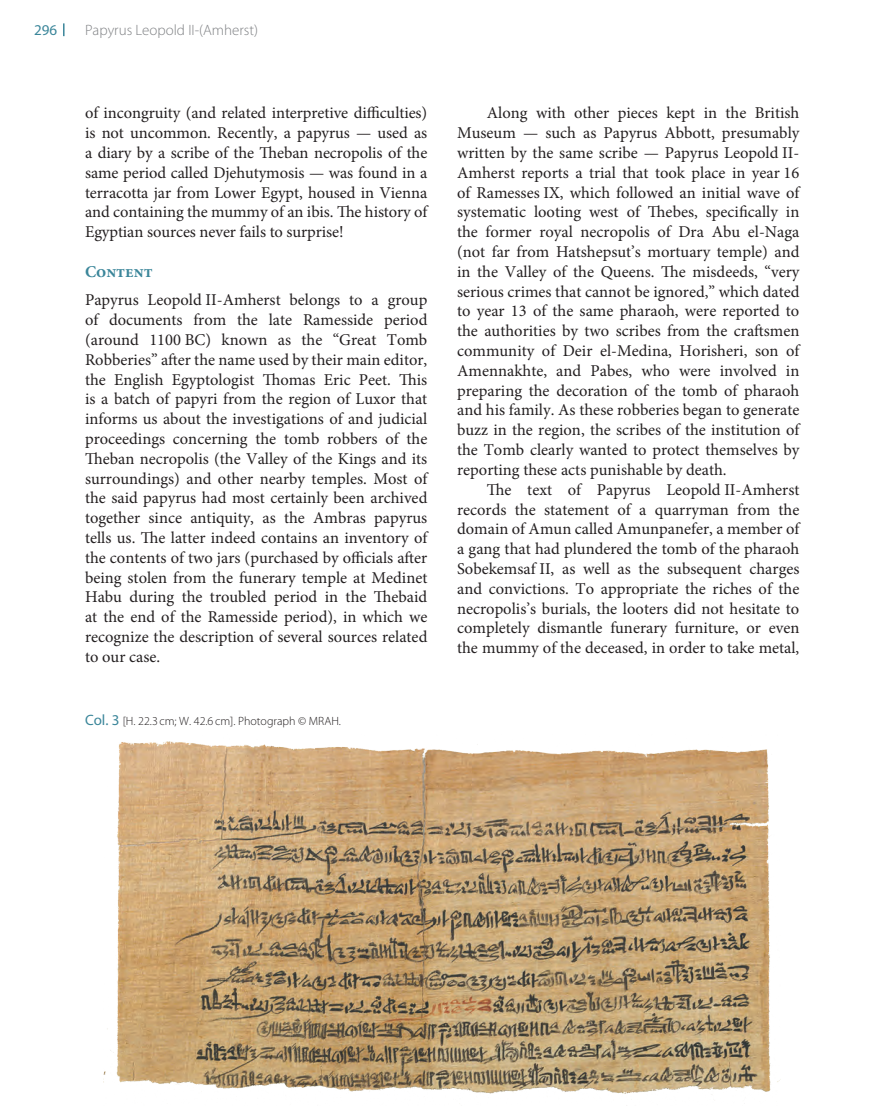
<style>
.page{position:relative;width:893px;height:1106px;background:#fff}
.page>*{position:absolute;margin:0;border:0;box-sizing:border-box;transform-origin:0 0}
.t1{font:16.5px/19.8px "Minion Pro";letter-spacing:.07em;color:#231f20;text-align:justify}
.t2{font:16.5px/19.8px "Minion Pro";color:#231f20}
.t3{font:700 16.5px "Minion Pro";color:#3b869a}
.t4{font:300 15px "Myriad Pro";color:#808285}
.t5{font:15px "Myriad Pro";color:#3b869a}
.t6{font:300 12px "Myriad Pro";color:#231f20}
.s1{font-weight:400;font-size:15px;color:#3b869a}
</style>
<div class="page">
<img style="left:104px;top:741px;width:677px;height:354px">
<svg style="left:63px;top:23px;width:2px;height:13px"></svg>
<p class="t5" style="left:34px;top:20px;width:25px">296</p>
<p class="t4" style="left:85px;top:21px;width:175px">Papyrus Leopold II-(Amherst)</p>
<p class="t1" style="left:85px;top:103px;width:345px">of incongruity (and related interpretive difficulties) is not uncommon. Recently, a papyrus — used as a diary by a scribe of the Theban necropolis of the same period called Djehutymosis — was found in a terracotta jar from Lower Egypt, housed in Vienna and containing the mummy of an ibis. The history of Egyptian sources never fails to surprise!</p>
<p class="t3" style="left:85px;top:260px;width:69px">Content</p>
<p class="t2" style="left:85px;top:290px;width:345px">Papyrus Leopold II-Amherst belongs to a group of documents from the late Ramesside period (around 1100 BC) known as the “Great Tomb Robberies” after the name used by their main editor, the English Egyptologist Thomas Eric Peet. This is a batch of papyri from the region of Luxor that informs us about the investigations of and judicial proceedings concerning the tomb robbers of the Theban necropolis (the Valley of the Kings and its surroundings) and other nearby temples. Most of the said papyrus had most certainly been archived together since antiquity, as the Ambras papyrus tells us. The latter indeed contains an inventory of the contents of two jars (purchased by officials after being stolen from the funerary temple at Medinet Habu during the troubled period in the Thebaid at the end of the Ramesside period), in which we recognize the description of several sources related to our case.</p>
<p class="t6" style="left:85px;top:713px;width:257px"><span class="s1">Col. 3</span> [H. 22.3 cm; W. 42.6 cm]. Photograph © MRAH.</p>
<p class="t1" style="left:457px;top:103px;width:345px;text-indent:30px">Along with other pieces kept in the British Museum — such as Papyrus Abbott, presumably written by the same scribe — Papyrus Leopold II-Amherst reports a trial that took place in year 16 of Ramesses IX, which followed an initial wave of systematic looting west of Thebes, specifically in the former royal necropolis of Dra Abu el-Naga (not far from Hatshepsut’s mortuary temple) and in the Valley of the Queens. The misdeeds, “very serious crimes that cannot be ignored,” which dated to year 13 of the same pharaoh, were reported to the authorities by two scribes from the craftsmen community of Deir el-Medina, Horisheri, son of Amennakhte, and Pabes, who were involved in preparing the decoration of the tomb of pharaoh and his family. As these robberies began to generate buzz in the region, the scribes of the institution of the Tomb clearly wanted to protect themselves by reporting these acts punishable by death.</p>
<p class="t1" style="left:457px;top:479px;width:345px;text-align:left;text-indent:30px">The text of Papyrus Leopold II-Amherst records the statement of a quarryman from the domain of Amun called Amunpanefer, a member of a gang that had plundered the tomb of the pharaoh Sobekemsaf II, as well as the subsequent charges and convictions. To appropriate the riches of the necropolis’s burials, the looters did not hesitate to completely dismantle funerary furniture, or even the mummy of the deceased, in order to take metal,</p>
</div>
